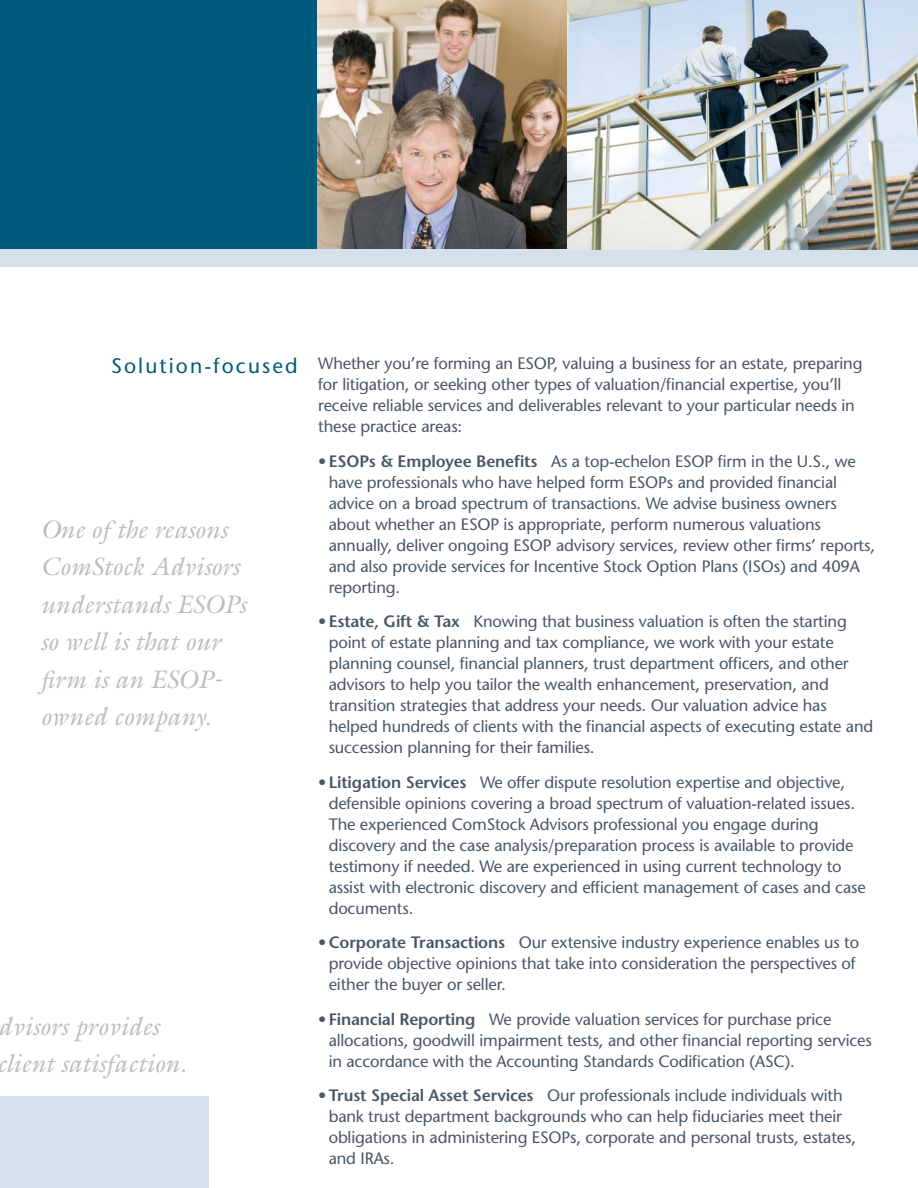
<style>
.page{position:relative;width:918px;height:1188px;background:#fff}
.page>*{position:absolute;margin:0;border:0;box-sizing:border-box;transform-origin:0 0}
.t1{font:italic 25.5px/37.5px "Galliard";color:#bbbdc0}
.t2{font:21px "Stone Sans";letter-spacing:.1em;color:#005a7c}
.t3{font:16.5px/21px "Stone Sans";letter-spacing:-.01em;color:#485865}
.s1{font-weight:600}
</style>
<div class="page">
<div style="left:0;top:1097px;width:208px;height:91px;background:#d5e1ea"></div>
<div style="left:0;top:0;width:405px;height:255px;background:#005a7c"></div>
<div style="left:0;top:249px;width:918px;height:17px;background:#d5e1ea"></div>
<img style="left:318px;top:0;width:600px;height:249px">
<p class="t2" style="left:111px;top:357px;width:188px">Solution-focused</p>
<h1 class="t1" style="left:40px;top:513px;width:207px">One of the reasons<br>ComStock Advisors understands ESOPs so well is that our firm is an ESOP&shy;owned company.</h1>
<h1 class="t1" style="left:-4px;top:1010px;width:192px">dvisors provides client satisfaction.</h1>
<p class="t3" style="left:318px;top:355px;width:546px">Whether you’re forming an ESOP, valuing a business for an estate, preparing for litigation, or seeking other types of valuation/financial expertise, you’ll receive reliable services and deliverables relevant to your particular needs in these practice areas:</p>
<p class="t3" style="left:329px;top:452px;width:548px;text-indent:-11px"><span class="s1">• ESOPs &amp; Employee Benefits</span> As a top-echelon ESOP firm in the U.S., we have professionals who have helped form ESOPs and provided financial advice on a broad spectrum of transactions. We advise business owners about whether an ESOP is appropriate, perform numerous valuations annually, deliver ongoing ESOP advisory services, review other firms’ reports, and also provide services for Incentive Stock Option Plans (ISOs) and 409A reporting.</p>
<p class="t3" style="left:329px;top:613px;width:546px;text-indent:-11px"><span class="s1">• Estate, Gift &amp; Tax</span> Knowing that business valuation is often the starting point of estate planning and tax compliance, we work with your estate planning counsel, financial planners, trust department officers, and other advisors to help you tailor the wealth enhancement, preservation, and transition strategies that address your needs. Our valuation advice has helped hundreds of clients with the financial aspects of executing estate and succession planning for their families.</p>
<p class="t3" style="left:329px;top:773px;width:539px;text-indent:-11px"><span class="s1">• Litigation Services</span> We offer dispute resolution expertise and objective, defensible opinions covering a broad spectrum of valuation-related issues.<br>The experienced ComStock Advisors professional you engage during discovery and the case analysis/preparation process is available to provide testimony if needed. We are experienced in using current technology to assist with electronic discovery and efficient management of cases and case documents.</p>
<p class="t3" style="left:329px;top:934px;width:532px;text-indent:-11px"><span class="s1">• Corporate Transactions</span> Our extensive industry experience enables us to provide objective opinions that take into consideration the perspectives of either the buyer or seller.</p>
<p class="t3" style="left:329px;top:1010px;width:545px;text-indent:-11px"><span class="s1">• Financial Reporting</span> We provide valuation services for purchase price allocations, goodwill impairment tests, and other financial reporting services in accordance with the Accounting Standards Codification (ASC).</p>
<p class="t3" style="left:329px;top:1087px;width:529px;text-indent:-11px"><span class="s1">• Trust Special Asset Services</span> Our professionals include individuals with bank trust department backgrounds who can help fiduciaries meet their obligations in administering ESOPs, corporate and personal trusts, estates, and IRAs.</p>
</div>
